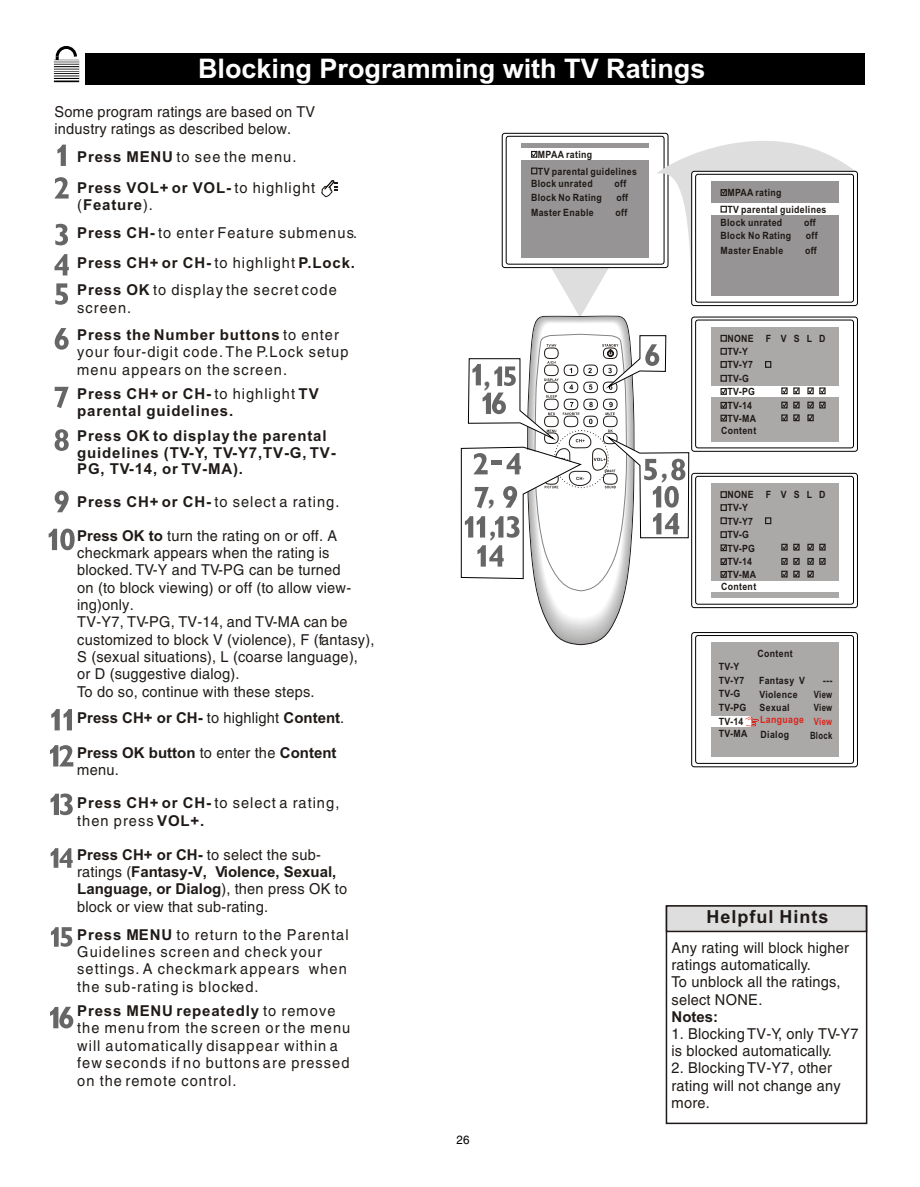
<style>
.page{position:relative;width:920px;height:1187px;background:#fff}
.page>*{position:absolute;margin:0;border:0;box-sizing:border-box;transform-origin:0 0}
.t1{font:700 condensed 40.05px/31.2px "Gill Sans MT Ext";color:#666}
.t2{font:700 27px "Helvetica";color:#fff}
.t3{font:700 18px "Helvetica";letter-spacing:.055em;color:#1f1a17}
.t4{font:15px/17.4px "Helvetica";color:#1f1a17}
.t5{font:15px/17.4px "Helvetica";letter-spacing:.055em;color:#1f1a17}
.t6{font:700 15px/16.8px "Helvetica";letter-spacing:.055em;color:#1f1a17}
.t7{font:700 15px/17.4px "Helvetica";color:#1f1a17}
.t8{font:12px "Helvetica";color:#000}
.t9{font:700 10.05px/13.4px "Helvetica";letter-spacing:.04em;color:#1f1a17;scale:.88 1}
.t10{font:700 10.05px "Helvetica";letter-spacing:.42em;color:#1f1a17;scale:.88 1}
.t11{font:700 10.05px "Helvetica";letter-spacing:.04em;color:#1f1a17;scale:.78 1}
.t12{font:700 10.05px "Helvetica";letter-spacing:.04em;color:#d9261c;scale:.88 1}
.t13{font:700 10.05px "Helvetica";letter-spacing:.04em;color:#d9261c;scale:.78 1}
.s1{font-weight:400}
.s2{font-weight:700}
</style>
<div class="page">
<div style="left:51px;top:53px;width:813px;height:32px;background:#000"></div>
<div style="left:50px;top:44px;width:35px;height:43px;background:#fff"></div>
<svg style="left:55px;top:66px;width:23px;height:15px"></svg>
<div style="left:53px;top:59px;width:27px;height:24px;border:1px solid #fff"></div>
<svg style="left:53px;top:72px;width:27px;height:8px"></svg>
<hr style="left:53px;top:69px;width:27px;height:2px;background:#fff">
<hr style="left:53px;top:67px;width:27px;height:2px;background:#fff">
<svg style="left:53px;top:46px;width:27px;height:20px"></svg>
<hr style="left:53px;top:62px;width:27px;height:2px;background:#fff">
<hr style="left:53px;top:60px;width:27px;height:2px;background:#fff">
<svg style="left:50px;top:1006px;width:23px;height:22px"></svg>
<svg style="left:51px;top:927px;width:21px;height:19px"></svg>
<div style="left:665px;top:905px;width:202px;height:219px;border:2px solid #1f1a17"></div>
<div style="left:665px;top:905px;width:202px;height:27px;background:#dedede;border:2px solid #1f1a17"></div>
<div style="left:710px;top:642px;width:128px;height:115px;background:#aba8a8"></div>
<div style="left:710px;top:716px;width:40px;height:10px;background:#fff"></div>
<svg style="left:745px;top:716px;width:13px;height:10px"></svg>
<div style="left:691px;top:632px;width:166px;height:135px;border:1px solid #000;border-radius:3px"></div>
<div style="left:695px;top:635px;width:159px;height:129px;border:1px solid #000;border-radius:3px"></div>
<svg style="left:321px;top:180px;width:16px;height:17px"></svg>
<svg style="left:57px;top:145px;width:9px;height:21px"></svg>
<svg style="left:55px;top:177px;width:14px;height:21px"></svg>
<svg style="left:55px;top:224px;width:13px;height:21px"></svg>
<svg style="left:54px;top:254px;width:15px;height:21px"></svg>
<svg style="left:55px;top:283px;width:13px;height:22px"></svg>
<svg style="left:55px;top:328px;width:14px;height:22px"></svg>
<svg style="left:55px;top:387px;width:14px;height:21px"></svg>
<svg style="left:55px;top:429px;width:14px;height:22px"></svg>
<svg style="left:55px;top:490px;width:14px;height:22px"></svg>
<svg style="left:49px;top:528px;width:26px;height:22px"></svg>
<svg style="left:51px;top:709px;width:21px;height:21px"></svg>
<svg style="left:50px;top:745px;width:23px;height:21px"></svg>
<svg style="left:51px;top:793px;width:22px;height:22px"></svg>
<svg style="left:51px;top:848px;width:22px;height:19px"></svg>
<svg style="left:460px;top:132px;width:396px;height:513px"></svg>
<h2 class="t2" style="left:198px;top:59px;width:509px">Blocking Programming with TV Ratings</h2>
<p class="t4" style="left:54px;top:104px;width:262px">Some program ratings are based on TV industry ratings as described below.</p>
<p class="t6" style="left:77px;top:142px;width:240px;line-height:31.2px">Press MENU <span class="s1">to see the menu.<br></span>Press VOL+ or VOL- <span class="s1">to highlight</span></p>
<p class="t5" style="left:77px;top:192px;width:282px;line-height:28.2px">(<span class="s2">Feature</span>).<br><span class="s2">Press CH-</span> to enter Feature submenus.</p>
<p class="t6" style="left:77px;top:256px;width:279px">Press CH+ or CH- <span class="s1">to highlight</span> P.Lock.</p>
<p class="t5" style="left:77px;top:282px;width:261px"><span class="s2">Press OK</span> to display the secret code screen.</p>
<p class="t5" style="left:77px;top:327px;width:273px"><span class="s2">Press the Number buttons</span> to enter your four-digit code. The P.Lock setup menu appears on the screen.</p>
<p class="t6" style="left:77px;top:386px;width:243px">Press CH+ or CH- <span class="s1">to highlight</span> TV parental guidelines.</p>
<p class="t6" style="left:77px;top:428px;width:260px">Press OK to display the parental guidelines (TV-Y, TV-Y7,TV-G, TV-<br>PG, TV-14, or TV-MA).</p>
<p class="t5" style="left:77px;top:494px;width:264px"><span class="s2">Press CH+ or CH-</span> to select a rating.</p>
<p class="t4" style="left:77px;top:527px;width:299px"><span class="s2">Press OK to</span> turn the rating on or off. A checkmark appears when the rating is blocked. TV-Y and TV-PG can be turned<br>on (to block viewing) or off (to allow view&shy;ing)only.<br>TV-Y7, TV-PG, TV-14, and TV-MA can be customized to block V (violence), F (fantasy), S (sexual situations), L (coarse language), or D (suggestive dialog).<br>To do so, continue with these steps.</p>
<p class="t7" style="left:77px;top:710px;width:269px">Press CH+ or CH- <span class="s1">to highlight</span> Content<span class="s1">.</span></p>
<p class="t7" style="left:77px;top:745px;width:261px">Press OK button <span class="s1">to enter the</span> Content <span class="s1">menu.</span></p>
<p class="t5" style="left:77px;top:795px;width:264px"><span class="s2">Press CH+ or CH-</span> to select a rating, then press <span class="s2">VOL+.</span></p>
<p class="t4" style="left:77px;top:846px;width:272px"><span class="s2">Press CH+ or CH-</span> to select the sub&shy;ratings (<span class="s2">Fantasy-V, Violence, Sexual, Language, or Dialog</span>), then press OK to block or view that sub-rating.</p>
<p class="t5" style="left:77px;top:926px;width:273px"><span class="s2">Press M NU</span> to return to the Parental<br>Guidelines screen and check your settings. A checkmark appears when the sub-rating is blocked.</p>
<p class="t6" style="left:139px;top:927px;width:12px">E</p>
<p class="t5" style="left:77px;top:1003px;width:275px"><span class="s2">Press MENU repeatedly</span> to remove the menu from the screen or the menu will automatically disappear within a few seconds if no buttons are pressed on the remote control.</p>
<p class="t9" style="left:538px;top:148px;width:63px">MPAA rating</p>
<p class="t9" style="left:531px;top:166px;width:122px;line-height:12.8px;text-indent:7px">TV parental guidelines<br>Block unrated</p>
<p class="t9" style="left:614px;top:178px;width:15px">off</p>
<p class="t9" style="left:531px;top:191px;width:82px">Block No Rating</p>
<p class="t9" style="left:616px;top:191px;width:15px">off</p>
<p class="t9" style="left:531px;top:207px;width:73px">Master Enable</p>
<p class="t9" style="left:615px;top:207px;width:15px">off</p>
<h1 class="t1" style="left:484px;top:357px;width:7px">,</h1>
<h1 class="t1" style="left:488px;top:475px;width:8px">, ,</h1>
<h1 class="t1" style="left:661px;top:449px;width:7px">,</h1>
<p class="t9" style="left:727px;top:186px;width:63px">MPAA rating</p>
<p class="t9" style="left:727px;top:203px;width:114px">TV parental guidelines</p>
<p class="t9" style="left:720px;top:216px;width:72px">Block unrated</p>
<p class="t9" style="left:804px;top:216px;width:15px">off</p>
<p class="t9" style="left:720px;top:230px;width:82px">Block No Rating</p>
<p class="t9" style="left:805px;top:230px;width:15px">off</p>
<p class="t9" style="left:720px;top:245px;width:73px">Master Enable</p>
<p class="t9" style="left:805px;top:245px;width:15px">off</p>
<p class="t10" style="left:727px;top:334px;width:113px">NONE F VSLD</p>
<p class="t9" style="left:727px;top:346px;width:31px">TV-Y<br>TV-Y7<br>TV-G</p>
<p class="t9" style="left:727px;top:386px;width:33px">TV-PG<br>TV-14</p>
<p class="t9" style="left:721px;top:424px;width:41px">Content</p>
<p class="t9" style="left:727px;top:412px;width:34px">TV-MA</p>
<p class="t10" style="left:727px;top:490px;width:113px">NONE F VSLD</p>
<p class="t9" style="left:727px;top:502px;width:31px">TV-Y<br>TV-Y7<br>TV-G</p>
<p class="t9" style="left:727px;top:542px;width:33px">TV-PG<br>TV-14</p>
<p class="t9" style="left:721px;top:580px;width:41px">Content</p>
<p class="t9" style="left:727px;top:568px;width:34px">TV-MA</p>
<p class="t9" style="left:718px;top:661px;width:25px">TV-Y</p>
<p class="t9" style="left:757px;top:647px;width:41px">Content</p>
<p class="t9" style="left:718px;top:674px;width:31px">TV-Y7<br>TV-G</p>
<p class="t9" style="left:759px;top:675px;width:54px">Fantasy V</p>
<p class="t9" style="left:818px;top:675px;width:17px">----</p>
<p class="t11" style="left:813px;top:690px;width:25px">View</p>
<p class="t9" style="left:759px;top:688px;width:45px">Violence<br>Sexual</p>
<p class="t12" style="left:760px;top:716px;width:51px">Language</p>
<p class="t9" style="left:818px;top:688px;width:12px">--- ---</p>
<p class="t9" style="left:818px;top:711px;width:12px;line-height:17px">--- ---</p>
<p class="t9" style="left:718px;top:702px;width:33px">TV-PG</p>
<p class="t11" style="left:813px;top:704px;width:25px">View</p>
<p class="t13" style="left:813px;top:717px;width:25px">View</p>
<p class="t11" style="left:810px;top:731px;width:30px">Block</p>
<p class="t9" style="left:718px;top:715px;width:34px;line-height:12.8px">TV-14<br>TV-MA</p>
<p class="t9" style="left:760px;top:729px;width:46px">Dialogue</p>
<p class="t8" style="left:456px;top:1134px;width:15px">26</p>
<p class="t3" style="left:706px;top:910px;width:123px">Helpful Hints</p>
<p class="t4" style="left:671px;top:939px;width:179px">Any rating will block higher ratings automatically.<br>To unblock all the ratings, select NONE.</p>
<p class="t6" style="left:671px;top:1009px;width:48px">Notes:</p>
<p class="t4" style="left:671px;top:1025px;width:189px">1. Blocking TV-Y, only TV-Y7 is blocked automatically.</p>
<p class="t4" style="left:671px;top:1060px;width:171px">2. Blocking TV-Y7, other rating will not change any more.</p>
</div>
